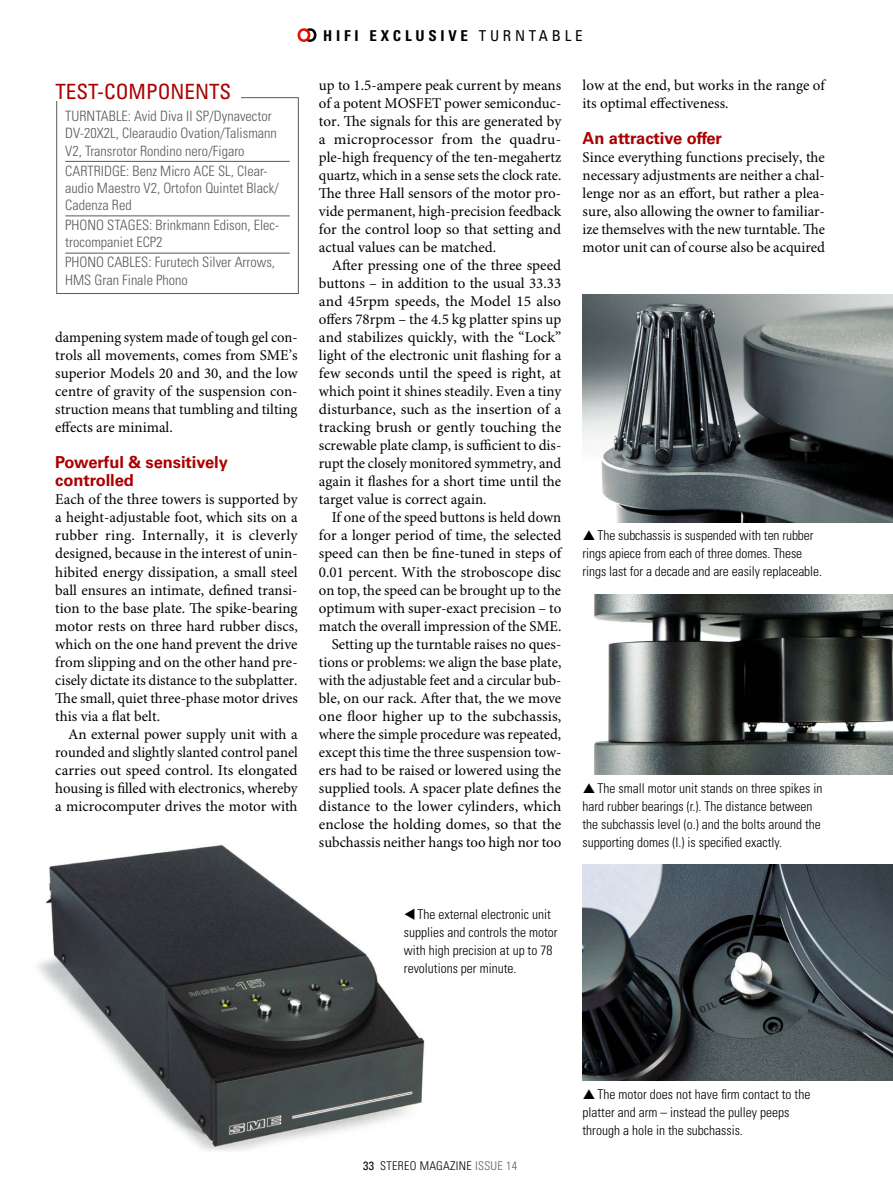
<style>
.page{position:relative;width:893px;height:1191px;background:#fff}
.page>*{position:absolute;margin:0;border:0;box-sizing:border-box;transform-origin:0 0}
.t1{font:condensed 21px "Univers LT Std";color:#a00}
.t2{font:700 16.5px/18px "Univers LT Std";letter-spacing:-.005em;color:#a00}
.t3{font:15px/18px "Minion Pro";color:#000;text-align:justify}
.t4{font:700 condensed 15px "Univers LT Std";letter-spacing:.25em;color:#000}
.t5{font:300 condensed 14.25px/17.2px "Univers LT Std";color:#595a5a}
.t6{font:300 condensed 13.5px/18px "Univers LT Std";color:#000}
.t7{font:300 condensed 12px "Univers LT Std";letter-spacing:.025em;color:#000}
.s1{font-weight:400}
.s2{color:#595a5a}
</style>
<div class="page">
<svg style="left:298px;top:28px;width:18px;height:14px"></svg>
<img style="left:38px;top:845px;width:387px;height:306px">
<hr style="left:65px;top:161px;width:225px;height:1px;background:#595a5a">
<hr style="left:65px;top:216px;width:225px;height:1px;background:#595a5a">
<hr style="left:65px;top:253px;width:225px;height:1px;background:#595a5a">
<div style="left:56px;top:97px;width:243px;height:197px;border:1px solid #595a5a"></div>
<div style="left:54px;top:83px;width:186px;height:17px;background:#fff"></div>
<img style="left:583px;top:294px;width:310px;height:228px">
<img style="left:583px;top:864px;width:310px;height:216px">
<img style="left:594px;top:594px;width:299px;height:180px">
<h1 class="t1" style="left:55px;top:78px;width:177px">TEST-COMPONENTS</h1>
<p class="t5" style="left:65px;top:107px;width:213px">TURNTABLE: Avid Diva II SP/Dynavector<br>DV-20X2L, Clearaudio Ovation/Talismann<br>V2, Transrotor Rondino nero/Figaro</p>
<p class="t5" style="left:65px;top:162px;width:215px">CARTRIDGE: Benz Micro ACE SL, Clear&shy;audio Maestro V2, Ortofon Quintet Black/<br>Cadenza Red</p>
<p class="t5" style="left:65px;top:216px;width:215px">PHONO STAGES: Brinkmann Edison, Elec&shy;trocompaniet ECP2</p>
<p class="t5" style="left:65px;top:254px;width:211px">PHONO CABLES: Furutech Silver Arrows,<br>HMS Gran Finale Phono</p>
<p class="t3" style="left:55px;top:329px;width:244px">dampening system made of tough gel con&shy;trols all movements, comes from SME’s superior Models 20 and 30, and the low centre of gravity of the suspension con&shy;struction means that tumbling and tilting effects are minimal.</p>
<p class="t2" style="left:55px;top:454px;width:174px">Powerful &amp; sensitively controlled</p>
<p class="t3" style="left:55px;top:491px;width:244px">Each of the three towers is supported by a height-adjustable foot, which sits on a rubber ring. Internally, it is cleverly designed, because in the interest of unin&shy;hibited energy dissipation, a small steel ball ensures an intimate, defined transi&shy;tion to the base plate. The spike-bearing motor rests on three hard rubber discs, which on the one hand prevent the drive from slipping and on the other hand pre&shy;cisely dictate its distance to the subplatter.<br>The small, quiet three-phase motor drives this via a flat belt.</p>
<p class="t3" style="left:55px;top:725px;width:244px;text-indent:13px">An external power supply unit with a rounded and slightly slanted control panel carries out speed control. Its elongated housing is filled with electronics, whereby a microcomputer drives the motor with</p>
<p class="t4" style="left:323px;top:26px;width:261px">HIFI EXCLUSIVE <span class="s1">TURNTABLE</span></p>
<p class="t3" style="left:319px;top:77px;width:244px">up to 1.5-ampere peak current by means of a potent MOSFET power semiconduc&shy;tor. The signals for this are generated by a microprocessor from the quadru&shy;ple-high frequency of the ten-megahertz quartz, which in a sense sets the clock rate.<br>The three Hall sensors of the motor pro&shy;vide permanent, high-precision feedback for the control loop so that setting and actual values can be matched.</p>
<p class="t3" style="left:319px;top:257px;width:244px;text-indent:13px">After pressing one of the three speed buttons – in addition to the usual 33.33 and 45rpm speeds, the Model 15 also offers 78rpm – the 4.5 kg platter spins up and stabilizes quickly, with the “Lock” light of the electronic unit flashing for a few seconds until the speed is right, at which point it shines steadily. Even a tiny disturbance, such as the insertion of a tracking brush or gently touching the screwable plate clamp, is sufficient to dis&shy;rupt the closely monitored symmetry, and again it flashes for a short time until the target value is correct again.</p>
<p class="t3" style="left:319px;top:509px;width:244px;text-align:right">If one of the speed buttons is held down for a longer period of time, the selected speed can then be fine-tuned in steps of 0.01 percent. With the stroboscope disc on top, the speed can be brought up to the optimum with super-exact precision – to match the overall impression of the SME.<br>Setting up the turntable raises no ques&shy;tions or problems: we align the base plate, with the adjustable feet and a circular bub&shy;ble, on our rack. After that, the we move one floor higher up to the subchassis, where the simple procedure was repeated, except this time the three suspension tow&shy;ers had to be raised or lowered using the supplied tools. A spacer plate defines the distance to the lower cylinders, which enclose the holding domes, so that the subchassis neither hangs too high nor too</p>
<p class="t3" style="left:583px;top:77px;width:244px">low at the end, but works in the range of its optimal effectiveness.</p>
<p class="t2" style="left:583px;top:130px;width:141px">An attractive offer</p>
<p class="t3" style="left:583px;top:149px;width:244px">Since everything functions precisely, the necessary adjustments are neither a chal&shy;lenge nor as an effort, but rather a plea&shy;sure, also allowing the owner to familiar&shy;ize themselves with the new turntable. The motor unit can of course also be acquired</p>
<p class="t6" style="left:583px;top:527px;width:241px;text-indent:15px">The subchassis is suspended with ten rubber rings apiece from each of three domes. These rings last for a decade and are easily replaceable.</p>
<p class="t6" style="left:583px;top:779px;width:241px;text-indent:15px">The small motor unit stands on three spikes in hard rubber bearings (r.). The distance between the subchassis level (o.) and the bolts around the supporting domes (l.) is specified exactly.</p>
<p class="t6" style="left:404px;top:905px;width:155px">▼The external electronic unit supplies and controls the motor with high precision at up to 78 revolutions per minute.</p>
<p class="t7" style="left:363px;top:1158px;width:156px"><span class="s1">33</span> STEREO MAGAZINE <span class="s2">ISSUE 14</span></p>
<p class="t6" style="left:583px;top:1085px;width:229px;text-indent:15px">The motor does not have firm contact to the platter and arm – instead the pulley peeps through a hole in the subchassis.</p>
</div>
